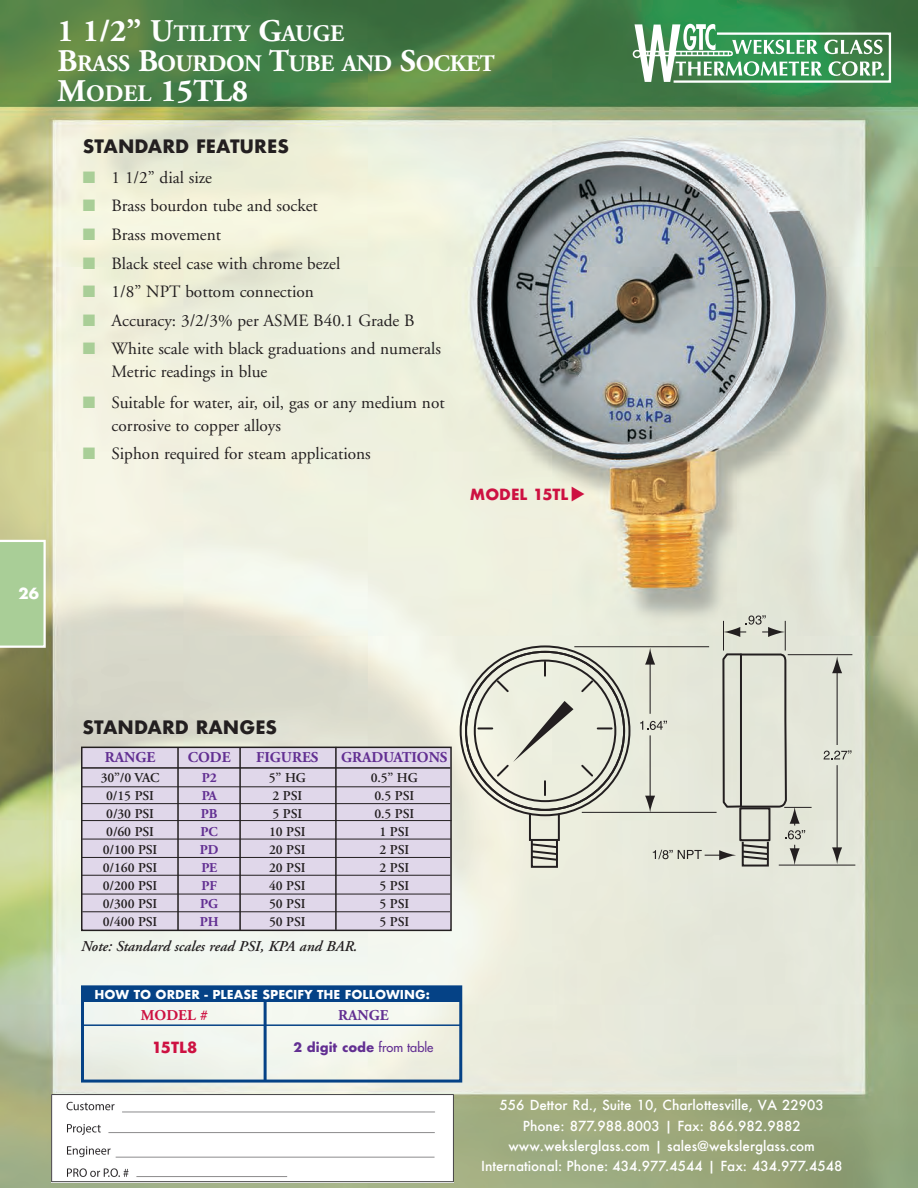
<style>
.page{position:relative;width:918px;height:1188px;background:#fff}
.page>*{position:absolute;margin:0;border:0;box-sizing:border-box;transform-origin:0 0}
.t1{font:700 31.5px "Adobe Garamond";color:#fff}
.t2{font:700 23.7px/30px "Adobe Garamond";letter-spacing:-.02em;color:#fff}
.t3{font:700 18px "Futura";color:#231f20}
.t4{font:17.25px/22.5px "Adobe Garamond";color:#231f20}
.t5{font:italic 600 15px "Adobe Garamond";color:#231f20}
.t6{font:700 15px "Adobe Garamond";color:#622f92}
.t7{font:700 15px "Futura";color:#cd1141}
.t8{font:700 15px "Adobe Garamond";color:#cd1141}
.t9{font:700 15px "Futura";color:#fff}
.t10{font:500 13.5px/20.2px "Futura";color:#fff;text-align:center}
.t11{font:600 13.5px "Adobe Garamond";letter-spacing:-.01em;color:#231f20}
.t12{font:700 13.5px "Adobe Garamond";letter-spacing:-.01em;color:#622f92}
.t13{font:700 12.75px "Futura";color:#622f92}
.t14{font:700 12px "Futura";color:#fff}
.s1{font-size:31.5px}
.s2{font-size:23.7px}
.s3{color:#a9ce97}
.s4{font-weight:400}
</style>
<div class="page">
<img style="left:0;top:0;width:918px;height:1188px">
<svg style="left:633px;top:24px;width:258px;height:59px"></svg>
<svg style="left:0;top:540px;width:46px;height:108px;background:#b0d19f"></svg>
<div style="left:529px;top:813px;width:31px;height:28px;border:2px solid #231f20"></div>
<div style="left:531px;top:840px;width:27px;height:28px;border:2px solid #231f20"></div>
<svg style="left:529px;top:842px;width:30px;height:20px"></svg>
<svg style="left:579px;top:679px;width:16px;height:15px"></svg>
<svg style="left:544px;top:662px;width:2px;height:14px"></svg>
<svg style="left:495px;top:679px;width:16px;height:15px"></svg>
<svg style="left:478px;top:701px;width:134px;height:94px;background:#dbdcce"></svg>
<hr style="left:723px;top:621px;width:1px;height:30px;background:#231f20">
<hr style="left:785px;top:621px;width:1px;height:30px;background:#231f20">
<hr style="left:574px;top:646px;width:135px;height:1px;background:#231f20">
<hr style="left:582px;top:812px;width:135px;height:1px;background:#231f20">
<hr style="left:779px;top:865px;width:76px;height:1px;background:#231f20">
<hr style="left:788px;top:654px;width:64px;height:1px;background:#231f20">
<hr style="left:837px;top:765px;width:1px;height:86px;background:#231f20">
<svg style="left:832px;top:847px;width:10px;height:17px"></svg>
<hr style="left:837px;top:669px;width:1px;height:76px;background:#231f20">
<svg style="left:832px;top:656px;width:10px;height:17px"></svg>
<svg style="left:723px;top:615px;width:62px;height:22px"></svg>
<svg style="left:824px;top:750px;width:27px;height:9px"></svg>
<svg style="left:640px;top:648px;width:172px;height:220px;background:#d7d9cd"></svg>
<div style="left:82px;top:747px;width:369px;height:183px;background:#e0d7ea"></div>
<div style="left:81px;top:747px;width:371px;height:184px;border:2px solid #231f20"></div>
<hr style="left:81px;top:767px;width:369px;height:2px;background:#231f20">
<hr style="left:81px;top:786px;width:369px;height:1px;background:#231f20">
<hr style="left:81px;top:803px;width:369px;height:1px;background:#231f20">
<hr style="left:82px;top:820px;width:370px;height:1px;background:#231f20">
<hr style="left:82px;top:839px;width:369px;height:1px;background:#231f20">
<hr style="left:82px;top:857px;width:368px;height:1px;background:#231f20">
<hr style="left:81px;top:875px;width:369px;height:1px;background:#231f20">
<hr style="left:81px;top:894px;width:369px;height:1px;background:#231f20">
<hr style="left:82px;top:911px;width:368px;height:1px;background:#231f20">
<hr style="left:177px;top:747px;width:2px;height:184px;background:#231f20">
<hr style="left:239px;top:747px;width:2px;height:183px;background:#231f20">
<hr style="left:335px;top:747px;width:2px;height:183px;background:#231f20">
<div style="left:81px;top:985px;width:381px;height:98px;border:3px solid #054286"></div>
<div style="left:82px;top:986px;width:379px;height:16px;background:#054286"></div>
<hr style="left:264px;top:986px;width:3px;height:95px;background:#054286">
<hr style="left:83px;top:1024px;width:379px;height:2px;background:#054286">
<img style="left:52px;top:1095px;width:401px;height:87px">
<svg style="left:572px;top:487px;width:13px;height:14px"></svg>
<h2 class="t2" style="left:58px;top:20px;width:439px"><span class="s1">1 1/2” U</span>TILITY <span class="s1">G</span>AUGE<br><span class="s1">B</span>RASS <span class="s1">B</span>OURDON <span class="s1">T</span>UBE AND <span class="s1">S</span>OCKET</h2>
<h1 class="t1" style="left:58px;top:78px;width:192px">M<span class="s2">ODEL</span> 15TL8</h1>
<p class="t3" style="left:83px;top:133px;width:208px">STANDARD FEATURES</p>
<p class="t4" style="left:83px;top:168px;width:131px"><span class="s3">■</span> 1 1/2” dial size</p>
<p class="t4" style="left:83px;top:196px;width:237px"><span class="s3">■</span> Brass bourdon tube and socket</p>
<p class="t4" style="left:83px;top:225px;width:140px"><span class="s3">■</span> Brass movement</p>
<p class="t4" style="left:83px;top:253px;width:259px"><span class="s3">■</span> Black steel case with chrome bezel</p>
<p class="t4" style="left:83px;top:282px;width:233px"><span class="s3">■</span> 1/8” NPT bottom connection</p>
<p class="t4" style="left:83px;top:310px;width:333px"><span class="s3">■</span> Accuracy: 3/2/3% per ASME B40.1 Grade B</p>
<p class="t4" style="left:112px;top:339px;width:331px;text-indent:-29px"><span class="s3">■</span> White scale with black graduations and numerals<br>Metric readings in blue</p>
<p class="t4" style="left:112px;top:393px;width:335px;text-indent:-29px"><span class="s3">■</span> Suitable for water, air, oil, gas or any medium not corrosive to copper alloys</p>
<p class="t4" style="left:83px;top:444px;width:289px"><span class="s3">■</span> Siphon required for steam applications</p>
<p class="t7" style="left:470px;top:484px;width:100px">MODEL 15TL</p>
<p class="t9" style="left:19px;top:582px;width:22px">26</p>
<p class="t3" style="left:82px;top:715px;width:196px">STANDARD RANGES</p>
<p class="t6" style="left:105px;top:751px;width:52px">RANGE</p>
<p class="t6" style="left:188px;top:751px;width:44px">CODE</p>
<p class="t6" style="left:256px;top:751px;width:64px">FIGURES</p>
<p class="t6" style="left:341px;top:751px;width:108px">GRADUATIONS</p>
<p class="t11" style="left:101px;top:772px;width:60px">30”/0 VAC</p>
<p class="t12" style="left:202px;top:772px;width:16px">P2</p>
<p class="t11" style="left:269px;top:772px;width:39px">5” HG</p>
<p class="t11" style="left:371px;top:772px;width:49px">0.5” HG</p>
<p class="t11" style="left:106px;top:790px;width:49px">0/15 PSI</p>
<p class="t12" style="left:202px;top:790px;width:17px">PA</p>
<p class="t11" style="left:273px;top:790px;width:31px">2 PSI</p>
<p class="t11" style="left:374px;top:790px;width:41px">0.5 PSI</p>
<p class="t11" style="left:106px;top:808px;width:49px">0/30 PSI</p>
<p class="t12" style="left:201px;top:808px;width:18px">PB</p>
<p class="t11" style="left:273px;top:808px;width:31px">5 PSI</p>
<p class="t11" style="left:374px;top:808px;width:41px">0.5 PSI</p>
<p class="t11" style="left:106px;top:826px;width:49px">0/60 PSI</p>
<p class="t12" style="left:201px;top:826px;width:19px">PC</p>
<p class="t11" style="left:269px;top:826px;width:38px">10 PSI</p>
<p class="t11" style="left:379px;top:826px;width:31px">1 PSI</p>
<p class="t11" style="left:103px;top:844px;width:56px">0/100 PSI</p>
<p class="t12" style="left:200px;top:844px;width:20px">PD</p>
<p class="t11" style="left:269px;top:844px;width:38px">20 PSI</p>
<p class="t11" style="left:379px;top:844px;width:31px">2 PSI</p>
<p class="t11" style="left:103px;top:862px;width:56px">0/160 PSI</p>
<p class="t12" style="left:201px;top:862px;width:17px">PE</p>
<p class="t11" style="left:269px;top:862px;width:38px">20 PSI</p>
<p class="t11" style="left:379px;top:862px;width:31px">2 PSI</p>
<p class="t11" style="left:103px;top:880px;width:56px">0/200 PSI</p>
<p class="t12" style="left:202px;top:880px;width:17px">PF</p>
<p class="t11" style="left:269px;top:880px;width:38px">40 PSI</p>
<p class="t11" style="left:379px;top:880px;width:31px">5 PSI</p>
<p class="t11" style="left:103px;top:898px;width:56px">0/300 PSI</p>
<p class="t12" style="left:200px;top:898px;width:19px">PG</p>
<p class="t11" style="left:269px;top:898px;width:38px">50 PSI</p>
<p class="t11" style="left:379px;top:898px;width:31px">5 PSI</p>
<p class="t11" style="left:103px;top:916px;width:56px">0/400 PSI</p>
<p class="t12" style="left:200px;top:916px;width:20px">PH</p>
<p class="t11" style="left:269px;top:916px;width:38px">50 PSI</p>
<p class="t11" style="left:379px;top:916px;width:31px">5 PSI</p>
<p class="t5" style="left:81px;top:940px;width:278px">Note: Standard scales read PSI, KPA and BAR.</p>
<p class="t14" style="left:94px;top:985px;width:337px">HOW TO ORDER - PLEASE SPECIFY THE FOLLOWING:</p>
<p class="t8" style="left:141px;top:1009px;width:69px">MODEL #</p>
<p class="t7" style="left:152px;top:1036px;width:47px">15TL8</p>
<p class="t6" style="left:338px;top:1009px;width:52px">RANGE</p>
<p class="t13" style="left:294px;top:1038px;width:141px">2 digit code <span class="s4">from table</span></p>
<p class="t10" style="left:481px;top:1095px;width:363px">556 Dettor Rd., Suite 10, Charlottesville, VA 22903<br>Phone: 877.988.8003 | Fax: 866.982.9882 www.wekslerglass.com | sales@wekslerglass.com International: Phone: 434.977.4544 | Fax: 434.977.4548</p>
</div>
